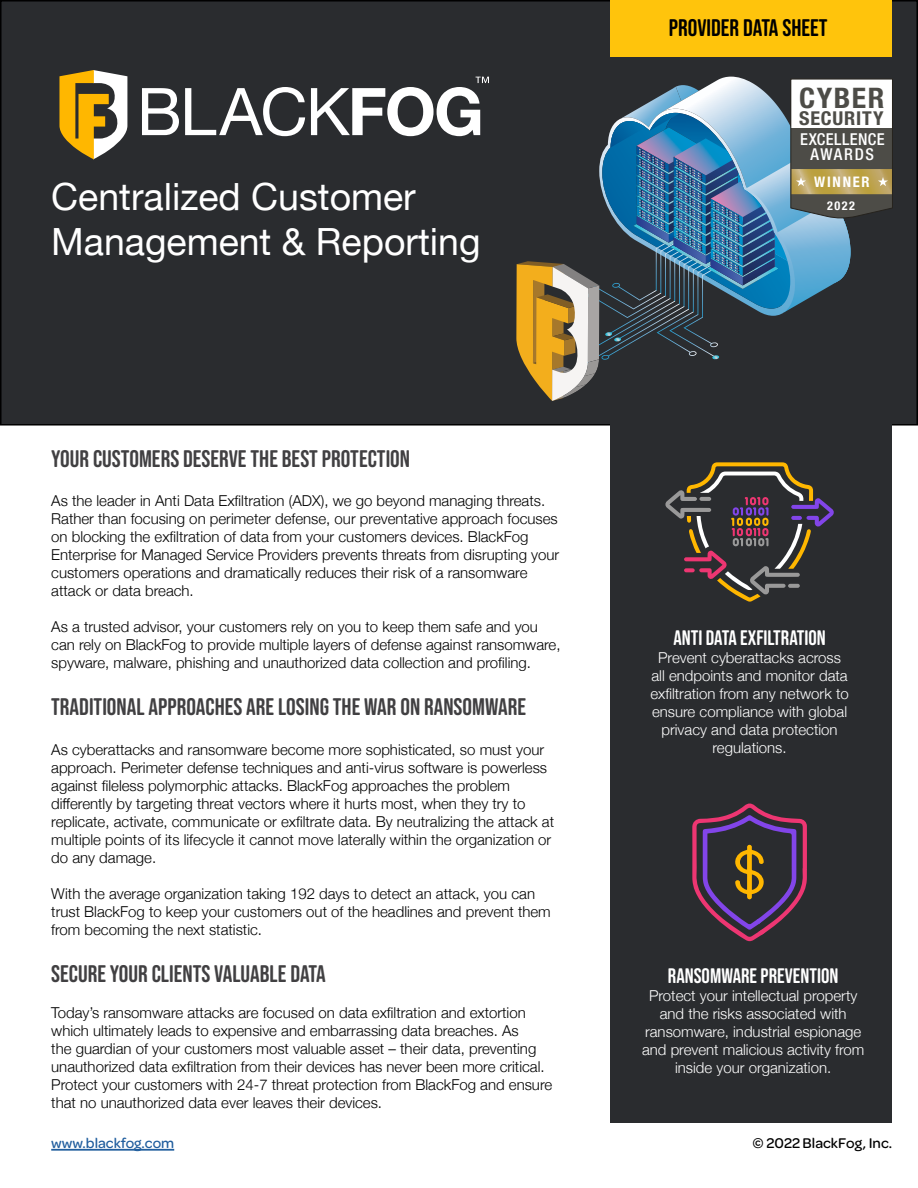
<style>
.page{position:relative;width:918px;height:1188px;background:#fff}
.page>*{position:absolute;margin:0;border:0;box-sizing:border-box;transform-origin:0 0}
.t1{font:37.5px/45px "Helvetica Neue";color:#fff}
.t2{font:700 condensed 28.35px "Helvetica Neue LT Std";letter-spacing:.05em;color:#4d4c47;scale:1.05 1}
.t3{font:24px "Bebas Neue Semi Rounded";color:#414042}
.t4{font:24px "Bebas Neue Semi Rounded";color:#000}
.t5{font:21px "Bebas Neue Semi Rounded";color:#fff}
.t6{font:700 condensed 19.2px "Helvetica Neue LT Std";letter-spacing:.04em;color:#4d4c47;scale:1.05 1}
.t7{font:500 condensed 16.35px/14.9px "Helvetica Neue LT Std";letter-spacing:.03em;color:#fff;text-align:center}
.t8{font:300 15px/18px "Helvetica Neue";color:#000}
.t9{font:300 15px/18px "Helvetica Neue";color:#fff;text-align:center}
.t10{font:500 15px "Omnes";color:#000}
.t11{font:500 15px "Omnes";color:#215e9e}
.t12{font:700 condensed 14.55px "Helvetica Neue LT Std";letter-spacing:.12em;color:#fff}
.t13{font:700 condensed 12.15px "Helvetica Neue LT Std";color:#fff}
</style>
<div class="page">
<div style="left:1px;top:1px;width:916px;height:424px;background:#2a2c2f"></div>
<div style="left:611px;top:402px;width:281px;height:721px;background:#2a2c2f"></div>
<hr style="left:51px;top:1149px;width:123px;height:2px;background:#215e9e">
<svg style="left:142px;top:88px;width:37px;height:47px"></svg>
<svg style="left:185px;top:87px;width:120px;height:49px"></svg>
<svg style="left:59px;top:70px;width:68px;height:89px"></svg>
<svg style="left:311px;top:77px;width:178px;height:59px"></svg>
<div style="left:611px;top:0;width:281px;height:56px;background:#ffc40c"></div>
<svg style="left:516px;top:77px;width:377px;height:324px"></svg>
<svg style="left:665px;top:462px;width:169px;height:140px"></svg>
<svg style="left:692px;top:804px;width:115px;height:138px"></svg>
<h3 class="t4" style="left:669px;top:14px;width:160px">PROVIDER DATA SHEET</h3>
<h1 class="t1" style="left:51px;top:176px;width:431px">Centralized Customer<br>Management &amp; Reporting</h1>
<h3 class="t3" style="left:51px;top:445px;width:360px">YOUR CUSTOMERS DESERVE THE BEST PROTECTION</h3>
<p class="t8" style="left:51px;top:491px;width:510px">As the leader in Anti Data Exfiltration (ADX), we go beyond managing threats.<br>Rather than focusing on perimeter defense, our preventative approach focuses on blocking the exfiltration of data from your customers devices. BlackFog Enterprise for Managed Service Providers prevents threats from disrupting your customers operations and dramatically reduces their risk of a ransomware attack or data breach.</p>
<p class="t8" style="left:51px;top:617px;width:511px">As a trusted advisor, your customers rely on you to keep them safe and you can rely on BlackFog to provide multiple layers of defense against ransomware, spyware, malware, phishing and unauthorized data collection and profiling.</p>
<h3 class="t3" style="left:51px;top:693px;width:476px">TRADITIONAL APPROACHES ARE LOSING THE WAR ON RANSOMWARE</h3>
<p class="t8" style="left:51px;top:739px;width:504px">As cyberattacks and ransomware become more sophisticated, so must your approach. Perimeter defense techniques and anti-virus software is powerless against fileless polymorphic attacks. BlackFog approaches the problem differently by targeting threat vectors where it hurts most, when they try to replicate, activate, communicate or exfiltrate data. By neutralizing the attack at multiple points of its lifecycle it cannot move laterally within the organization or do any damage.</p>
<p class="t8" style="left:51px;top:883px;width:501px">With the average organization taking 192 days to detect an attack, you can trust BlackFog to keep your customers out of the headlines and prevent them from becoming the next statistic.</p>
<h3 class="t3" style="left:51px;top:960px;width:276px">SECURE YOUR CLIENTS VALUABLE DATA</h3>
<p class="t8" style="left:51px;top:1002px;width:503px">Today’s ransomware attacks are focused on data exfiltration and extortion which ultimately leads to expensive and embarrassing data breaches. As<br>the guardian of your customers most valuable asset – their data, preventing unauthorized data exfiltration from their devices has never been more critical.<br>Protect your customers with 24-7 threat protection from BlackFog and ensure that no unauthorized data ever leaves their devices.</p>
<h2 class="t2" style="left:799px;top:81px;width:83px">CYBER</h2>
<p class="t6" style="left:799px;top:106px;width:82px">SECURITY</p>
<p class="t7" style="left:800px;top:131px;width:86px">EXCELLENCE<br>AWARDS</p>
<p class="t12" style="left:814px;top:173px;width:57px">WINNER</p>
<p class="t13" style="left:827px;top:198px;width:29px">2022</p>
<h3 class="t5" style="left:673px;top:626px;width:154px">ANTI DATA EXFILTRATION</h3>
<p class="t9" style="left:650px;top:647px;width:200px">Prevent cyberattacks across all endpoints and monitor data exfiltration from any network to ensure compliance with global privacy and data protection regulations.</p>
<h3 class="t5" style="left:668px;top:964px;width:172px">RANSOMWARE PREVENTION</h3>
<p class="t9" style="left:642px;top:986px;width:224px">Protect your intellectual property and the risks associated with ransomware, industrial espionage and prevent malicious activity from inside your organization.</p>
<p class="t11" style="left:51px;top:1133px;width:124px">www.blackfog.com</p>
<p class="t10" style="left:753px;top:1133px;width:141px">© 2022 BlackFog, Inc.</p>
</div>
